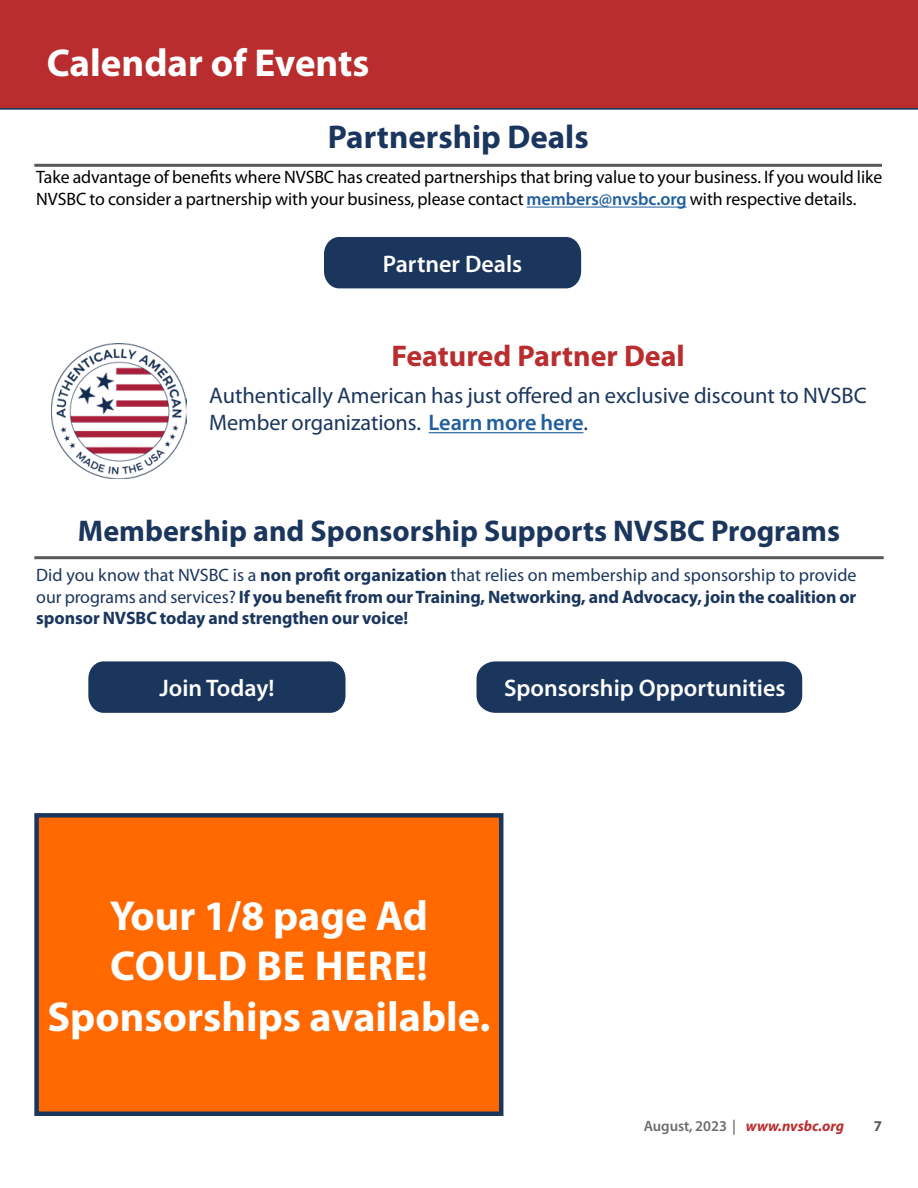
<style>
.page{position:relative;width:918px;height:1188px;background:#fff}
.page>*{position:absolute;margin:0;border:0;box-sizing:border-box;transform-origin:0 0}
.h1-Your_Ad_Here{font:700 42.15px/50.6px "Myriad Pro";color:#fff}
.h1-whte-ctr_No_TOC{font:700 39px "Myriad Pro";color:#fff}
.h2-Blue-Ctr{font:700 33px "Myriad Pro";color:#1b365d}
.h2-Blue-Ctr_Same_Page{font:700 30px "Myriad Pro";color:#1b365d}
.h2-Leadership_Sub_Red{font:700 30px "Myriad Pro";color:#ba2d2f}
.h3-white-Ctr{font:600 24px "Myriad Pro";color:#fff}
.t1{font:22.5px/27px "Myriad Pro";color:#1b365d}
.t2{font:700 18px/21.6px "Myriad Pro";letter-spacing:-.005em;color:#1b365d;text-align:justify}
.t3{font:18px/22.5px "Myriad Pro";letter-spacing:-.005em;color:#000}
.t4{font:italic 700 15px "Myriad Pro";letter-spacing:-.005em;color:#ba2d2f}
.t5{font:700 15px "Myriad Pro";color:#58595b}
.s1{font-weight:600;color:#215e9e}
.s2{font-weight:400}
.s3{font-weight:600;font-style:normal;color:#6d6e71}
</style>
<div class="page">
<div style="left:0;top:102px;width:918px;height:8px;background:#1b365d"></div>
<div style="left:0;top:0;width:918px;height:108px;background:#ba2d2f"></div>
<hr style="left:34px;top:164px;width:848px;height:3px;background:#58595b">
<hr style="left:527px;top:207px;width:160px;height:1px;background:#215e9e">
<hr style="left:34px;top:556px;width:850px;height:3px;background:#58595b">
<div style="left:324px;top:237px;width:257px;height:51px;background:#1b365d"></div>
<div style="left:477px;top:661px;width:325px;height:52px;background:#1b365d"></div>
<div style="left:88px;top:661px;width:257px;height:52px;background:#1b365d"></div>
<img style="left:52px;top:343px;width:135px;height:136px">
<div style="left:37px;top:815px;width:464px;height:299px;background:#ff6900"></div>
<div style="left:34px;top:813px;width:469px;height:303px;border:4px solid #1b365d"></div>
<hr style="left:429px;top:432px;width:154px;height:1px;background:#215e9e">
<p class="h1-whte-ctr_No_TOC" style="left:47px;top:37px;width:324px">Calendar of Events</p>
<p class="h2-Blue-Ctr" style="left:328px;top:115px;width:262px">Partnership Deals</p>
<p class="t3" style="left:36px;top:165px;width:848px">Take advantage of benefits where NVSBC has created partnerships that bring value to your business. If you would like<br>NVSBC to consider a partnership with your business, please contact <span class="s1">members@nvsbc.org</span> with respective details.</p>
<p class="h3-white-Ctr" style="left:383px;top:248px;width:141px">Partner Deals</p>
<p class="h2-Leadership_Sub_Red" style="left:391px;top:336px;width:295px">Featured Partner Deal</p>
<p class="t1" style="left:209px;top:382px;width:659px">Authentically American has just offered an exclusive discount to NVSBC<br>Member organizations. <span class="s1">Learn more here</span>.</p>
<p class="h2-Blue-Ctr_Same_Page" style="left:78px;top:512px;width:764px">Membership and Sponsorship Supports NVSBC Programs</p>
<p class="t2" style="left:36px;top:564px;width:822px"><span class="s2">Did you know that NVSBC is a</span> non profit organization <span class="s2">that relies on membership and sponsorship to provide our programs and services?</span> If you benefit from our Training, Networking, and Advocacy, join the coalition or sponsor NVSBC today and strengthen our voice!</p>
<p class="h3-white-Ctr" style="left:159px;top:673px;width:117px">Join Today!</p>
<p class="h3-white-Ctr" style="left:504px;top:673px;width:283px">Sponsorship Opportunities</p>
<p class="h1-Your_Ad_Here" style="left:110px;top:889px;width:320px">Your 1/8 page Ad<br>COULD BE HERE!</p>
<p class="h1-Your_Ad_Here" style="left:48px;top:990px;width:444px">Sponsorships available.</p>
<p class="t4" style="left:644px;top:1116px;width:202px"><span class="s3">August, 2023 |</span> www.nvsbc.org</p>
<p class="t5" style="left:874px;top:1116px;width:10px">7</p>
</div>
